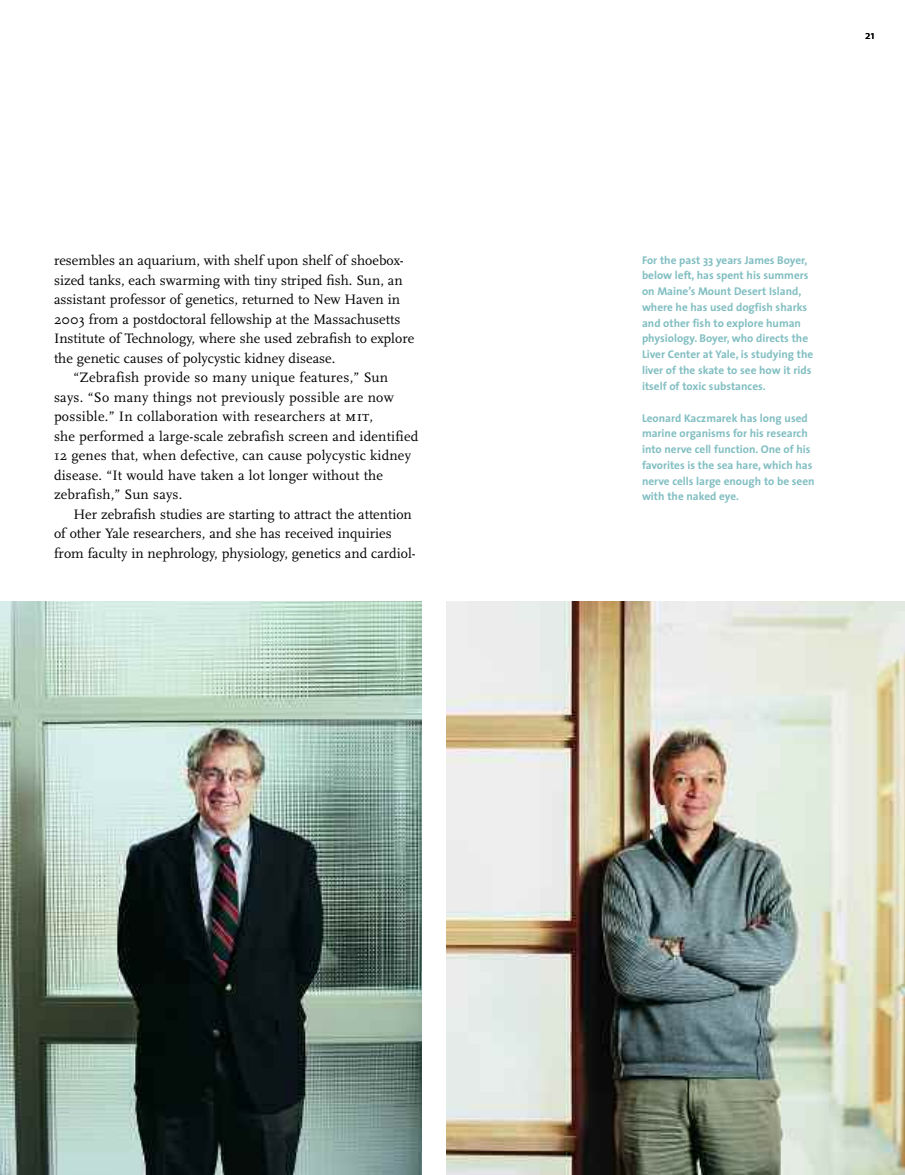
<style>
.page{position:relative;width:905px;height:1175px;background:#fff}
.page>*{position:absolute;margin:0;border:0;box-sizing:border-box;transform-origin:0 0}
.t1{font:14.25px "Scala";color:#000}
.t2{font:14.25px "Scala";letter-spacing:.02em;color:#000}
.t3{font:700 11.25px/15.8px "The Sans";color:#81bec2}
.t4{font:11.25px "The Sans";color:#000}
.s1{font-family:"Scala Caps";font-size:15px}
</style>
<div class="page">
<img style="left:0;top:601px;width:421px;height:573px">
<img style="left:447px;top:601px;width:457px;height:573px">
<p class="t1" style="left:54px;top:254px;width:351px">resembles an aquarium, with shelf upon shelf of shoebox-</p>
<p class="t1" style="left:54px;top:274px;width:350px">sized tanks, each swarming with tiny striped fish. Sun, an</p>
<p class="t1" style="left:54px;top:293px;width:347px">assistant professor of genetics, returned to New Haven in</p>
<p class="t1" style="left:54px;top:313px;width:348px">2003 from a postdoctoral fellowship at the Massachusetts</p>
<p class="t1" style="left:54px;top:332px;width:362px">Institute of Technology, where she used zebrafish to explore</p>
<p class="t1" style="left:54px;top:352px;width:283px">the genetic causes of polycystic kidney disease.</p>
<p class="t2" style="left:73px;top:371px;width:316px">“Zebrafish provide so many unique features,” Sun</p>
<p class="t2" style="left:54px;top:391px;width:341px">says. “So many things not previously possible are now</p>
<p class="t2" style="left:54px;top:410px;width:320px">possible.” In collaboration with researchers at <span class="s1">mit</span>,</p>
<p class="t1" style="left:54px;top:430px;width:366px">she performed a large-scale zebrafish screen and identified</p>
<p class="t1" style="left:54px;top:449px;width:358px">12 genes that, when defective, can cause polycystic kidney</p>
<p class="t1" style="left:54px;top:469px;width:330px">disease. “It would have taken a lot longer without the</p>
<p class="t1" style="left:54px;top:488px;width:130px">zebrafish,” Sun says.</p>
<p class="t1" style="left:74px;top:508px;width:340px">Her zebrafish studies are starting to attract the attention</p>
<p class="t1" style="left:54px;top:527px;width:339px">of other Yale researchers, and she has received inquiries</p>
<p class="t1" style="left:54px;top:547px;width:363px">from faculty in nephrology, physiology, genetics and cardiol-</p>
<p class="t4" style="left:865px;top:31px;width:11px">21</p>
<p class="t3" style="left:642px;top:253px;width:173px">For the past 33 years James Boyer, below left, has spent his summers on Maine’s Mount Desert Island, where he has used dogfish sharks and other fish to explore human physiology. Boyer, who directs the<br>Liver Center at Yale, is studying the liver of the skate to see how it rids itself of toxic substances.</p>
<p class="t3" style="left:642px;top:411px;width:174px">Leonard Kaczmarek has long used marine organisms for his research into nerve cell function. One of his favorites is the sea hare, which has nerve cells large enough to be seen with the naked eye.</p>
</div>
